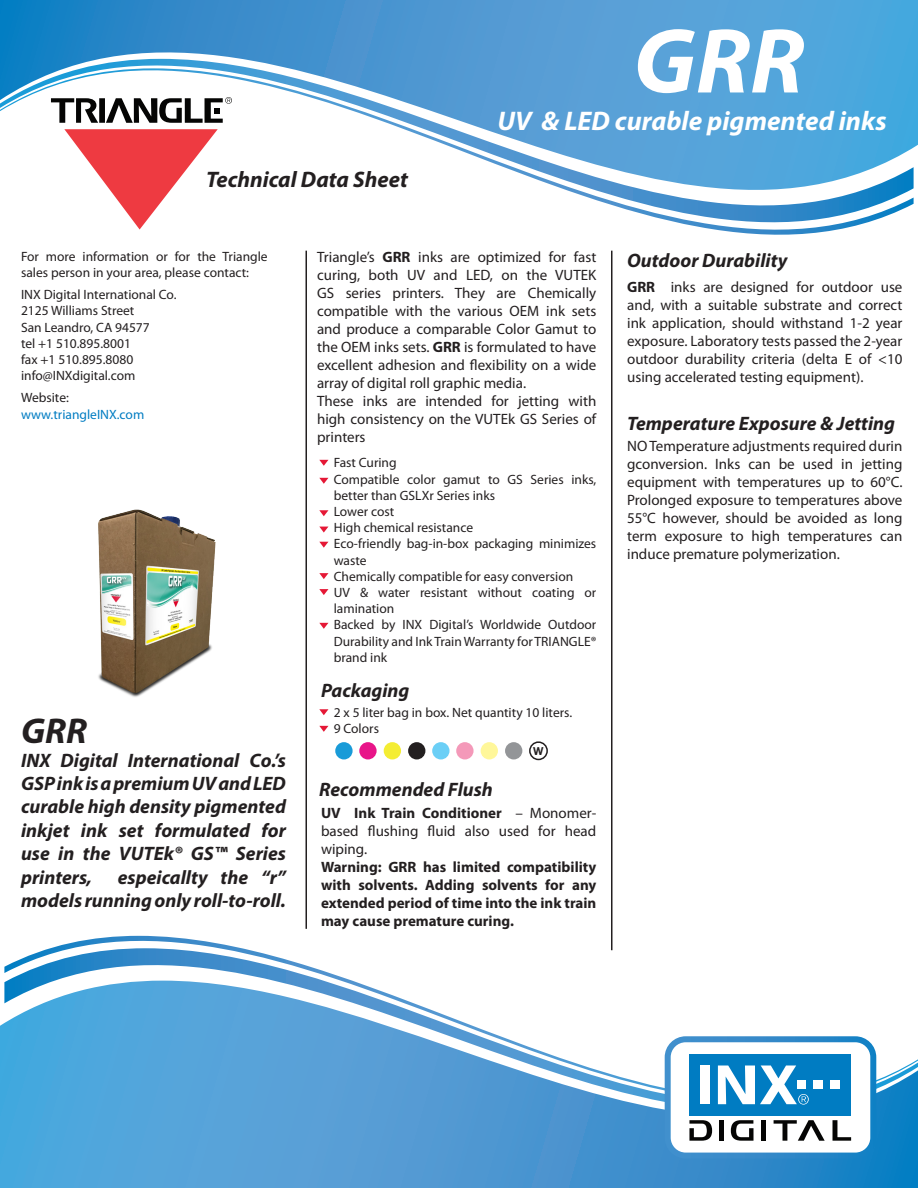
<style>
.page{position:relative;width:918px;height:1188px;background:#fff}
.page>*{position:absolute;margin:0;border:0;box-sizing:border-box;transform-origin:0 0}
.t1{font:italic 700 93px "Myriad Pro";color:#fff}
.t2{font:italic 700 36px "Myriad Pro";color:#231f20}
.t3{font:italic 700 27px "Myriad Pro";color:#fff}
.t4{font:italic 700 22.5px "Myriad Pro";color:#231f20}
.t5{font:italic 700 19.5px/23.4px "Myriad Pro";color:#231f20;text-align:justify}
.t6{font:15px/18px "Myriad Pro";color:#231f20;text-align:justify}
.t7{font:700 15px/18px "Myriad Pro";color:#231f20;text-align:justify}
.t8{font:13.5px/16.2px "Myriad Pro";color:#231f20}
.t9{font:13.5px "Myriad Pro";color:#007cc2}
.t10{font:700 10.95px "Helvetica Neue LT Std";color:#231f20}
.s1{font-weight:700}
</style>
<div class="page">
<svg style="left:0;top:0;width:918px;height:147px;background:#4396d1"></svg>
<svg style="left:0;top:22px;width:914px;height:5px;background:#4396d1"></svg>
<svg style="left:0;top:27px;width:914px;height:246px"></svg>
<svg style="left:0;top:1023px;width:918px;height:165px;background:#4497d1"></svg>
<svg style="left:4px;top:1146px;width:914px;height:8px;background:#4b9bd4"></svg>
<svg style="left:4px;top:902px;width:914px;height:244px"></svg>
<svg style="left:64px;top:129px;width:154px;height:101px"></svg>
<svg style="left:51px;top:97px;width:181px;height:26px"></svg>
<svg style="left:665px;top:1036px;width:211px;height:123px"></svg>
<hr style="left:306px;top:251px;width:1px;height:678px;background:#231f20">
<hr style="left:611px;top:251px;width:1px;height:699px;background:#231f20">
<svg style="left:319px;top:478px;width:9px;height:6px"></svg>
<svg style="left:319px;top:460px;width:9px;height:6px"></svg>
<svg style="left:319px;top:542px;width:9px;height:6px"></svg>
<svg style="left:319px;top:527px;width:9px;height:6px"></svg>
<svg style="left:319px;top:510px;width:9px;height:6px"></svg>
<svg style="left:319px;top:573px;width:9px;height:6px"></svg>
<svg style="left:319px;top:589px;width:9px;height:6px"></svg>
<svg style="left:319px;top:623px;width:9px;height:6px"></svg>
<svg style="left:319px;top:709px;width:9px;height:6px"></svg>
<svg style="left:319px;top:726px;width:9px;height:6px"></svg>
<img style="left:98px;top:509px;width:118px;height:188px">
<div style="left:335px;top:742px;width:18px;height:17px;background:#199bd8;border-radius:50%"></div>
<div style="left:432px;top:742px;width:18px;height:17px;background:#6bcff6;border-radius:50%"></div>
<div style="left:529px;top:741px;width:19px;height:19px;border:2px solid #231f20;border-radius:50%"></div>
<div style="left:359px;top:742px;width:18px;height:17px;background:#e81589;border-radius:50%"></div>
<div style="left:456px;top:742px;width:18px;height:17px;background:#f499b9;border-radius:50%"></div>
<div style="left:384px;top:742px;width:17px;height:17px;background:#f4ed33;border-radius:50%"></div>
<div style="left:481px;top:742px;width:17px;height:17px;background:#fff79a;border-radius:50%"></div>
<div style="left:408px;top:742px;width:17px;height:17px;background:#231f20;border-radius:50%"></div>
<div style="left:505px;top:742px;width:17px;height:17px;background:#939598;border-radius:50%"></div>
<p class="t1" style="left:633px;top:1px;width:173px">GRR</p>
<p class="t4" style="left:206px;top:165px;width:203px">Technical Data Sheet</p>
<p class="t3" style="left:497px;top:103px;width:391px">UV &amp; LED curable pigmented inks</p>
<p class="t8" style="left:21px;top:248px;width:248px">For more information or for the Triangle sales person in your area, please contact:</p>
<p class="t8" style="left:21px;top:286px;width:157px">INX Digital International Co.</p>
<p class="t8" style="left:21px;top:303px;width:115px">2125 Williams Street</p>
<p class="t8" style="left:21px;top:319px;width:130px">San Leandro, CA 94577</p>
<p class="t8" style="left:21px;top:335px;width:111px">tel +1 510.895.8001</p>
<p class="t8" style="left:21px;top:351px;width:114px">fax +1 510.895.8080</p>
<p class="t8" style="left:21px;top:367px;width:116px">info@INXdigital.com</p>
<p class="t8" style="left:21px;top:390px;width:49px">Website:</p>
<p class="t9" style="left:21px;top:406px;width:125px">www.triangleINX.com</p>
<p class="t2" style="left:21px;top:708px;width:68px">GRR</p>
<p class="t5" style="left:21px;top:748px;width:266px">INX Digital International Co.’s GSP ink is a premium UV and LED curable high density pigmented inkjet ink set formulated for use in the VUTEk® GS™ Series printers,</p>
<p class="t5" style="left:21px;top:865px;width:266px;text-align:right">espeicallty the “r”<br>models running only roll-to-roll.</p>
<p class="t6" style="left:317px;top:248px;width:281px">Triangle’s <span class="s1">GRR</span> inks are optimized for fast curing, both UV and LED, on the VUTEK GS series printers. They are Chemically compatible with the various OEM ink sets and produce a comparable Color Gamut to the OEM inks sets. <span class="s1">GRR</span> is formulated to have excellent adhesion and flexibility on a wide array of digital roll graphic media.</p>
<p class="t6" style="left:317px;top:392px;width:281px">These inks are intended for jetting with high consistency on the VUTEk GS Series of printers</p>
<p class="t8" style="left:334px;top:455px;width:64px">Fast Curing</p>
<p class="t8" style="left:334px;top:471px;width:264px">Compatible color gamut to GS Series inks, better than GSLXr Series inks</p>
<p class="t8" style="left:334px;top:503px;width:62px">Lower cost</p>
<p class="t8" style="left:334px;top:519px;width:141px">High chemical resistance</p>
<p class="t8" style="left:334px;top:536px;width:264px">Eco-friendly bag-in-box packaging minimizes waste</p>
<p class="t8" style="left:334px;top:568px;width:241px">Chemically compatible for easy conversion</p>
<p class="t8" style="left:334px;top:584px;width:264px">UV &amp; water resistant without coating or lamination</p>
<p class="t8" style="left:334px;top:617px;width:264px;text-align:justify">Backed by INX Digital’s Worldwide Outdoor Durability and Ink Train Warranty for TRIANGLE® brand ink</p>
<p class="t5" style="left:321px;top:678px;width:90px">Packaging</p>
<p class="t8" style="left:334px;top:704px;width:240px">2 x 5 liter bag in box. Net quantity 10 liters.</p>
<p class="t8" style="left:334px;top:720px;width:47px">9 Colors</p>
<p class="t10" style="left:533px;top:744px;width:12px">W</p>
<p class="t5" style="left:319px;top:777px;width:175px">Recommended Flush</p>
<p class="t6" style="left:321px;top:804px;width:277px"><span class="s1">UV Ink Train Conditioner</span> – Monomer&shy;based flushing fluid also used for head wiping.</p>
<p class="t7" style="left:321px;top:857px;width:277px">Warning: GRR has limited compatibility with solvents. Adding solvents for any extended period of time into the ink train may cause premature curing.</p>
<p class="t5" style="left:627px;top:248px;width:162px">Outdoor Durability</p>
<p class="t6" style="left:627px;top:278px;width:277px"><span class="s1">GRR</span> inks are designed for outdoor use and, with a suitable substrate and correct ink application, should withstand 1-2 year exposure. Laboratory tests passed the 2-year outdoor durability criteria (delta E of &lt;10 using accelerated testing equipment).</p>
<p class="t5" style="left:627px;top:411px;width:269px">Temperature Exposure &amp; Jetting</p>
<p class="t6" style="left:627px;top:436px;width:277px">NO Temperature adjustments required durin gconversion. Inks can be used in jetting equipment with temperatures up to 60°C.<br>Prolonged exposure to temperatures above 55°C however, should be avoided as long term exposure to high temperatures can induce premature polymerization.</p>
</div>
